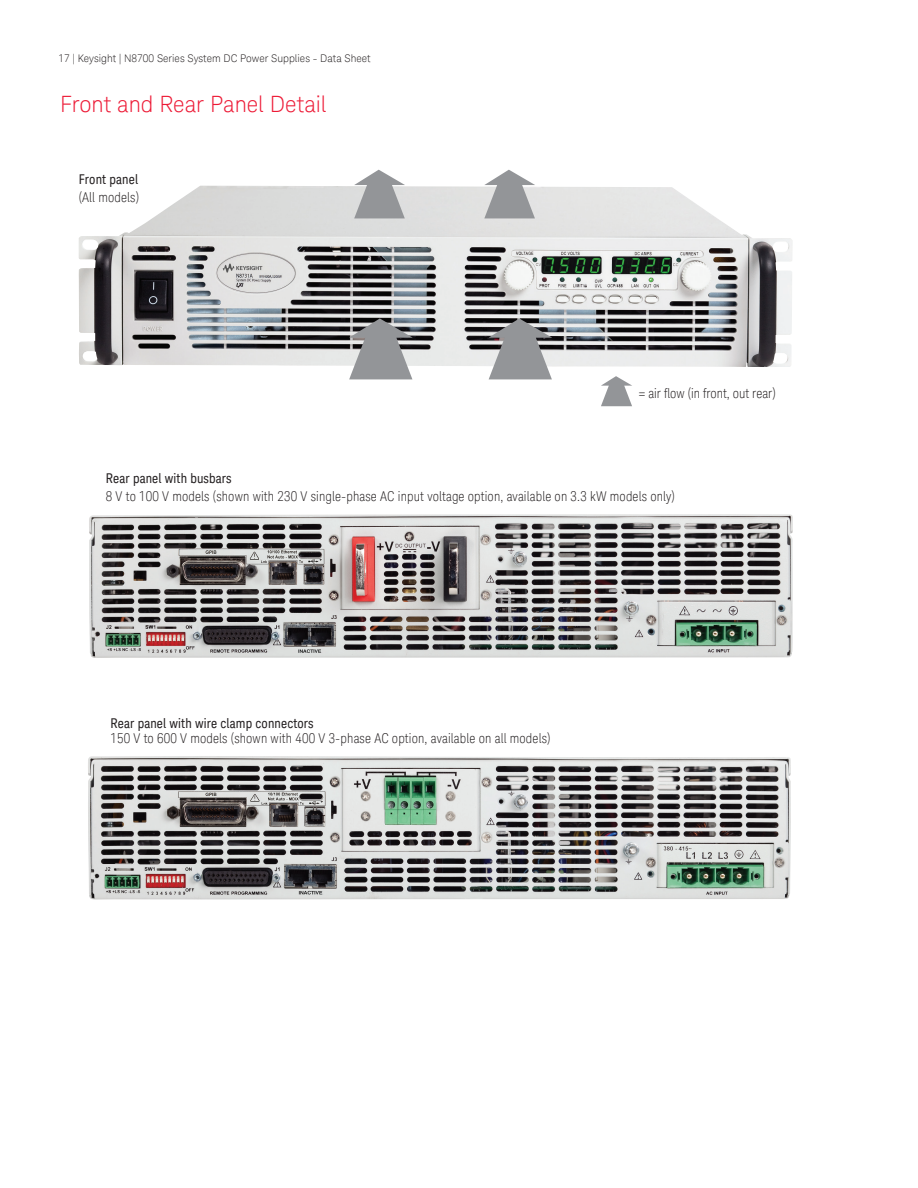
<style>
.page{position:relative;width:918px;height:1188px;background:#fff}
.page>*{position:absolute;margin:0;border:0;box-sizing:border-box;transform-origin:0 0}
.K_Heading_1{font:300 22.5px "Keysight Sans";letter-spacing:-.005em;color:#ed1a36}
.t1{font:300 condensed 15.75px "Keysight Sans";color:#231f20}
.t2{font:300 condensed 13.5px "Keysight Sans";letter-spacing:.01em;color:#231f20}
.t3{font:13.5px "Keysight Sans Condensed";letter-spacing:.01em;color:#231f20}
.t4{font:300 10.5px "Keysight Sans";color:#231f20}
</style>
<div class="page">
<img style="left:88px;top:756px;width:703px;height:144px">
<img style="left:89px;top:514px;width:704px;height:144px">
<img style="left:79px;top:186px;width:714px;height:181px">
<svg style="left:349px;top:318px;width:64px;height:61px;background:#939497"></svg>
<svg style="left:489px;top:318px;width:63px;height:61px;background:#909194"></svg>
<svg style="left:601px;top:376px;width:31px;height:30px"></svg>
<svg style="left:354px;top:170px;width:51px;height:48px"></svg>
<svg style="left:484px;top:170px;width:51px;height:48px"></svg>
<p class="t1" style="left:236px;top:47px;width:54px">22.0 mm</p>
<p class="t4" style="left:59px;top:52px;width:314px">17 | Keysight | N8700 Series System DC Power Supplies - Data Sheet</p>
<p class="K_Heading_1" style="left:60px;top:90px;width:268px">Front and Rear Panel Detail</p>
<p class="t3" style="left:79px;top:171px;width:61px">Front panel</p>
<p class="t2" style="left:79px;top:189px;width:62px">(All models)</p>
<p class="t2" style="left:639px;top:385px;width:138px">= air flow (in front, out rear)</p>
<p class="t3" style="left:106px;top:471px;width:127px">Rear panel with busbars</p>
<p class="t2" style="left:106px;top:489px;width:571px">8 V to 100 V models (shown with 230 V single-phase AC input voltage option, available on 3.3 kW models only)</p>
<p class="t3" style="left:110px;top:716px;width:205px">Rear panel with wire clamp connectors</p>
<p class="t2" style="left:110px;top:730px;width:442px">150 V to 600 V models (shown with 400 V 3-phase AC option, available on all models)</p>
</div>
